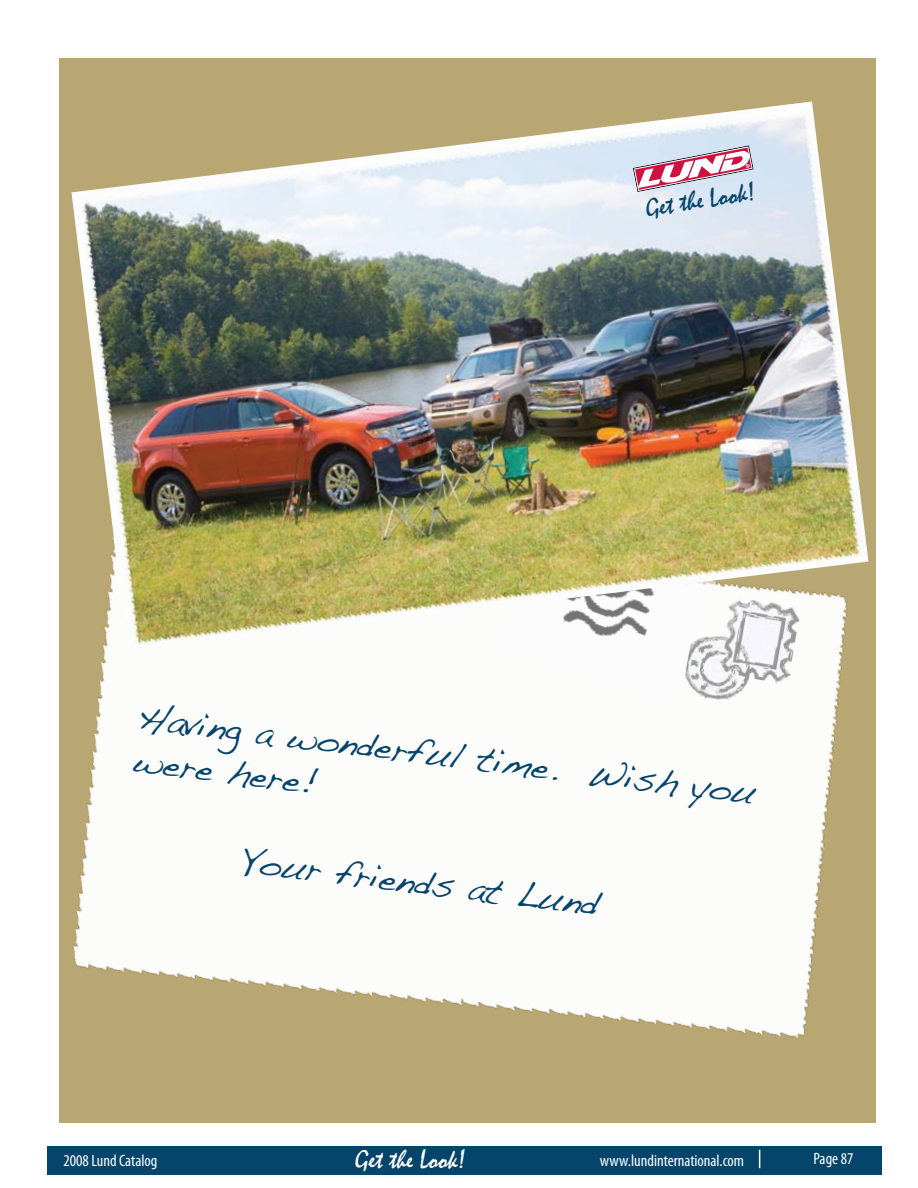
<style>
.page{position:relative;width:918px;height:1188px;background:#fff}
.page>*{position:absolute;margin:0;border:0;box-sizing:border-box;transform-origin:0 0}
.t1{font:36px/43.2px "Handwriting Dakota";color:#05446b}
.t2{font:27px "Mistral";color:#fff}
.t3{font:27px "Mistral";color:#05446b}
.t4{font:condensed 16.5px "Myriad Pro";color:#fff}
</style>
<div class="page">
<div style="left:59px;top:58px;width:816px;height:1065px;background:#b9a773"></div>
<div style="left:48px;top:1146px;width:834px;height:28px;background:#05446b"></div>
<svg style="left:758px;top:1149px;width:2px;height:19px"></svg>
<img style="left:72px;top:558px;width:797px;height:481px">
<div style="left:495px;top:652px;width:186px;height:55px;background:#fcfcfb"></div>
<img style="left:71px;top:101px;width:797px;height:551px">
<img style="left:681px;top:588px;width:133px;height:128px">
<svg style="left:633px;top:145px;width:121px;height:47px;background:#d7b9ca"></svg>
<p class="t3" style="left:644px;top:193px;width:112px;rotate:-9deg">Get the Look!</p>
<p class="t1" style="left:141px;top:695px;width:623px;rotate:7deg">Having a wonderful time. Wish you were here!</p>
<p class="t1" style="left:244px;top:838px;width:362px;rotate:7deg">Your friends at Lund</p>
<p class="t4" style="left:63px;top:1150px;width:95px">2008 Lund Catalog</p>
<p class="t2" style="left:355px;top:1144px;width:112px">Get the Look!</p>
<p class="t4" style="left:600px;top:1150px;width:146px">www.lundinternational.com</p>
<p class="t4" style="left:813px;top:1148px;width:42px">Page 87</p>
</div>
